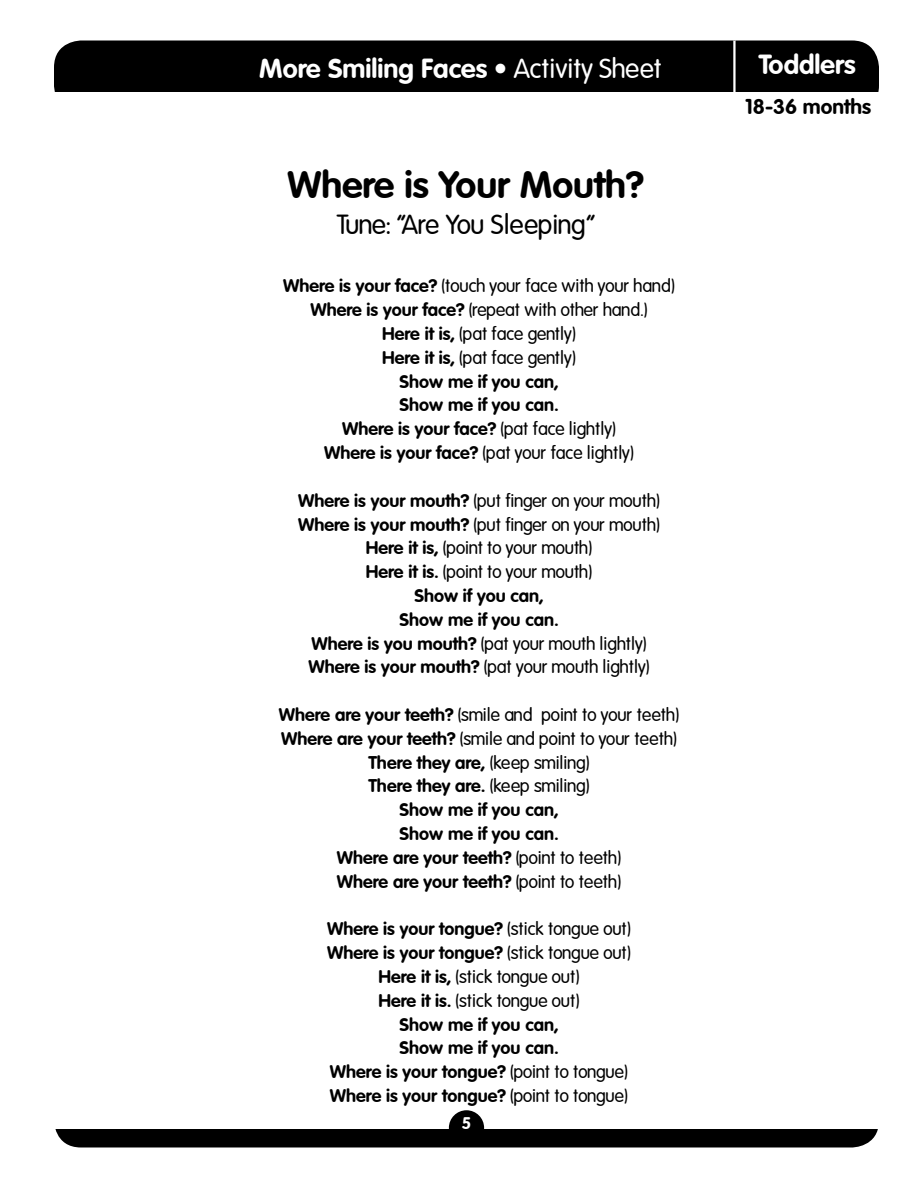
<style>
.page{position:relative;width:918px;height:1188px;background:#fff}
.page>*{position:absolute;margin:0;border:0;box-sizing:border-box;transform-origin:0 0}
.t1{font:700 37.5px "VAG Rounded";color:#000}
.t2{font:700 27px "VAG Rounded";color:#fff}
.t3{font:700 27px "VAG Rounded Light S Si";color:#000}
.t4{font:700 21px "VAG Rounded";color:#000}
.t5{font:700 18px/23.9px "VAG Rounded Light S Si";color:#000}
.t6{font:700 18px/23.9px "VAG Rounded";color:#000;text-align:center}
.t7{font:700 16.5px "VAG Rounded";color:#fff}
.s1{font-family:"VAG Rounded Light S Si"}
.s2{font-family:"VAG Rounded"}
</style>
<div class="page">
<div style="left:735px;top:40px;width:144px;height:52px;background:#000"></div>
<div style="left:54px;top:40px;width:679px;height:52px;background:#000"></div>
<hr style="left:733px;top:40px;width:3px;height:55px;background:#fff">
<div style="left:54px;top:1130px;width:825px;height:18px;background:#000"></div>
<div style="left:449px;top:1110px;width:35px;height:36px;background:#000;border-radius:50%"></div>
<h2 class="t2" style="left:259px;top:53px;width:404px">More Smiling Faces • <span class="s1">Activity Sheet</span></h2>
<h2 class="t2" style="left:759px;top:49px;width:98px">Toddlers</h2>
<p class="t4" style="left:745px;top:95px;width:127px">18-36 months</p>
<h1 class="t1" style="left:287px;top:163px;width:358px">Where is Your Mouth?</h1>
<h2 class="t3" style="left:337px;top:209px;width:260px">Tune: “Are You Sleeping”</h2>
<p class="t5" style="left:283px;top:274px;width:394px;text-align:center"><span class="s2">Where is your face?</span> (touch your face with your hand)<br><span class="s2">Where is your face?</span> (repeat with other hand.)<br><span class="s2">Here it is,</span> (pat face gently)<br><span class="s2">Here it is,</span> (pat face gently)</p>
<p class="t6" style="left:342px;top:369px;width:276px">Show me if you can,<br>Show me if you can.<br>Where is your face? <span class="s1">(pat face lightly)</span></p>
<p class="t5" style="left:324px;top:441px;width:312px"><span class="s2">Where is your face?</span> (pat your face lightly)</p>
<p class="t5" style="left:298px;top:488px;width:364px;text-align:center"><span class="s2">Where is your mouth?</span> (put finger on your mouth)<br><span class="s2">Where is your mouth?</span> (put finger on your mouth)<br><span class="s2">Here it is,</span> (point to your mouth)<br><span class="s2">Here it is.</span> (point to your mouth)</p>
<p class="t6" style="left:400px;top:584px;width:161px">Show if you can,<br>Show me if you can.</p>
<p class="t5" style="left:308px;top:631px;width:343px"><span class="s2">Where is you mouth?</span> (pat your mouth lightly)<br><span class="s2">Where is your mouth?</span> (pat your mouth lightly)</p>
<p class="t5" style="left:279px;top:703px;width:402px"><span class="s2">Where are your teeth?</span> (smile and point to your teeth)<br><span class="s2">Where are your teeth?</span> (smile and point to your teeth)</p>
<p class="t6" style="left:337px;top:750px;width:286px">There they are, <span class="s1">(keep smiling)<br></span>There they are. <span class="s1">(keep smiling)<br></span>Show me if you can,<br>Show me if you can.<br>Where are your teeth? <span class="s1">(point to teeth)<br></span>Where are your teeth? <span class="s1">(point to teeth)</span></p>
<p class="t6" style="left:327px;top:917px;width:306px;text-align:left">Where is your tongue? <span class="s1">(stick tongue out)<br></span>Where is your tongue? <span class="s1">(stick tongue out)</span></p>
<p class="t5" style="left:379px;top:965px;width:203px"><span class="s2">Here it is,</span> (stick tongue out)<br><span class="s2">Here it is.</span> (stick tongue out)</p>
<p class="t6" style="left:330px;top:1012px;width:300px">Show me if you can,<br>Show me if you can.<br>Where is your tongue? <span class="s1">(point to tongue)<br></span>Where is your tongue? <span class="s1">(point to tongue)</span></p>
<p class="t7" style="left:462px;top:1114px;width:11px">5</p>
</div>
